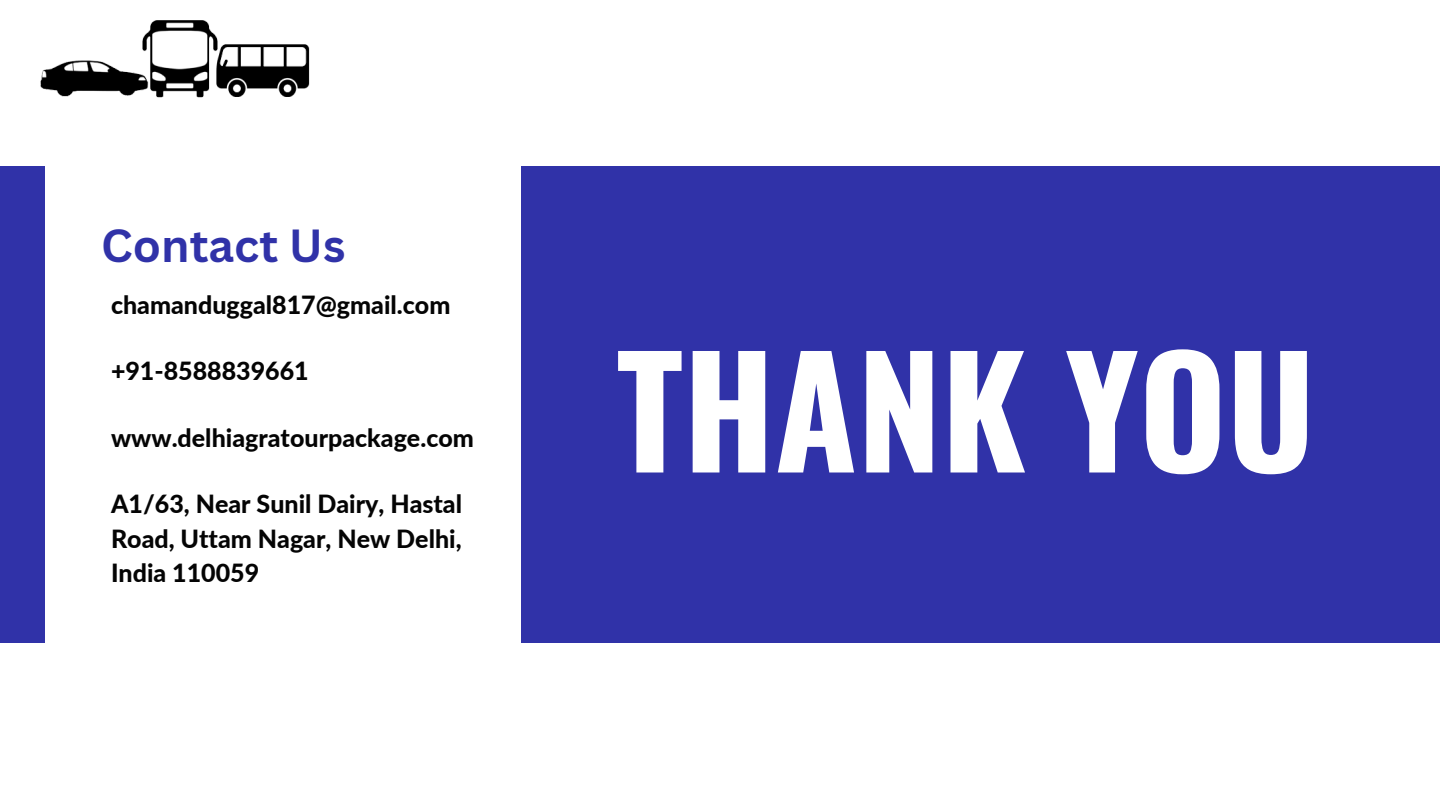
<style>
.page{position:relative;width:1440px;height:810px;background:#fff}
.page>*{position:absolute;margin:0;border:0;box-sizing:border-box;transform-origin:0 0}
.t1{font:700 150px "Oswald";color:#fff}
.t2{font:700 45.2px "Canva Sans";color:#3032a8}
.t3{font:800 25px/34.5px "Lato";color:#040404;text-align:justify}
</style>
<div class="page">
<div style="left:0;top:167px;width:45px;height:476px;background:#3032a8"></div>
<div style="left:521px;top:167px;width:919px;height:476px;background:#3032a8"></div>
<img style="left:40px;top:20px;width:270px;height:78px">
<h2 class="t2" style="left:101px;top:213px;width:246px">Contact Us</h2>
<p class="t3" style="left:111px;top:287px;width:341px">chamanduggal817@gmail.com</p>
<p class="t3" style="left:111px;top:354px;width:199px">+91-8588839661</p>
<p class="t3" style="left:111px;top:420px;width:364px">www.delhiagratourpackage.com</p>
<p class="t3" style="left:111px;top:487px;width:353px">A1/63, Near Sunil Dairy, Hastal Road, Uttam Nagar, New Delhi, India 110059</p>
<h1 class="t1" style="left:616px;top:294px;width:700px">THANK YOU</h1>
</div>
